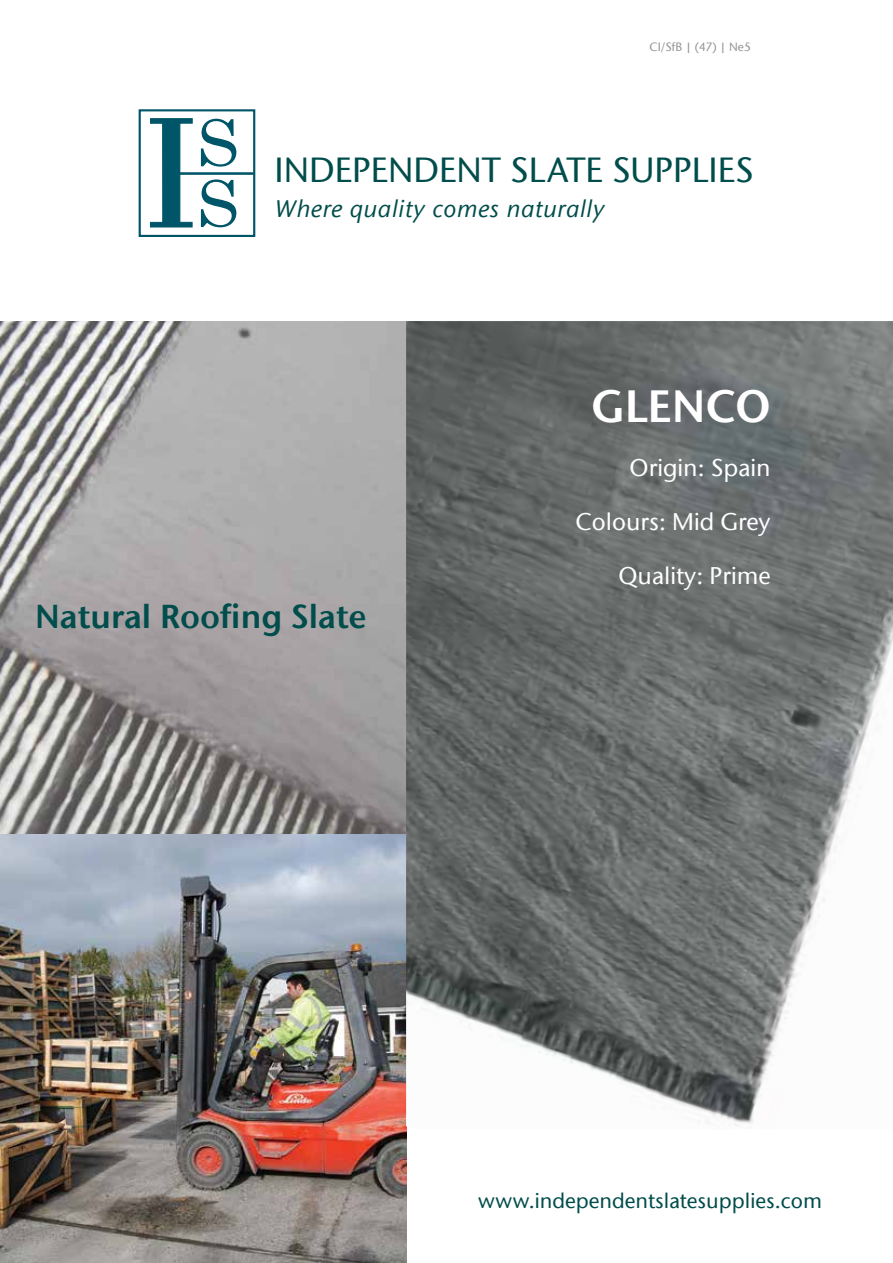
<style>
.page{position:relative;width:893px;height:1263px;background:#fff}
.page>*{position:absolute;margin:0;border:0;box-sizing:border-box;transform-origin:0 0}
.t1{font:45px "Stone Sans ITC Semi";color:#fff}
.t2{font:500 34.8px "Stone Sans ITC";color:#004d4b}
.t3{font:33px "Stone Sans ITC Semi";color:#004d4b}
.t4{font:500 24px "Stone Sans ITC";color:#fff}
.t5{font:italic 500 24px "Stone Sans ITC";letter-spacing:.025em;color:#004d4b}
.t6{font:500 21px "Stone Sans ITC";color:#004d4b}
.t7{font:500 12px "Stone Sans ITC";color:#939598}
</style>
<div class="page">
<img style="left:0;top:321px;width:406px;height:942px">
<svg style="left:150px;top:118px;width:43px;height:109px"></svg>
<svg style="left:201px;top:119px;width:35px;height:48px"></svg>
<hr style="left:177px;top:172px;width:77px;height:3px;background:#005568">
<div style="left:139px;top:109px;width:116px;height:128px;border:2px solid #005568"></div>
<svg style="left:201px;top:179px;width:35px;height:48px"></svg>
<img style="left:406px;top:321px;width:487px;height:808px">
<p class="t7" style="left:649px;top:40px;width:103px">CI/SfB | (47) | Ne5</p>
<h2 class="t2" style="left:274px;top:148px;width:481px">INDEPENDENT SLATE SUPPLIES</h2>
<p class="t5" style="left:275px;top:194px;width:331px">Where quality comes naturally</p>
<h3 class="t3" style="left:35px;top:596px;width:333px">Natural Roofing Slate</h3>
<h1 class="t1" style="left:591px;top:378px;width:181px">GLENCO</h1>
<p class="t4" style="left:630px;top:453px;width:143px">Origin: Spain</p>
<p class="t4" style="left:575px;top:507px;width:197px">Colours: Mid Grey</p>
<p class="t4" style="left:618px;top:561px;width:154px">Quality: Prime</p>
<p class="t6" style="left:478px;top:1188px;width:346px">www.independentslatesupplies.com</p>
</div>
